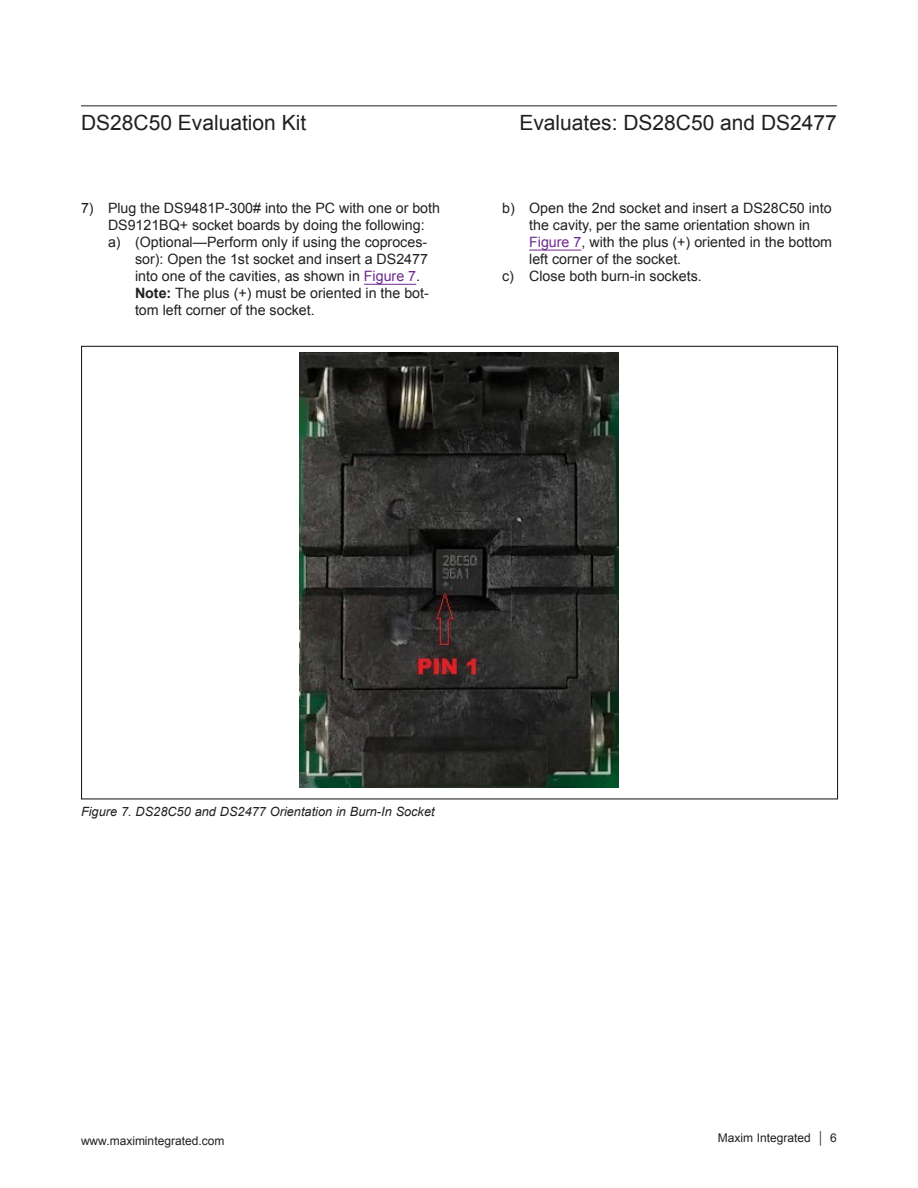
<style>
.page{position:relative;width:918px;height:1188px;background:#fff}
.page>*{position:absolute;margin:0;border:0;box-sizing:border-box;transform-origin:0 0}
.t1{font:21px "Arial";color:#231f20}
.Body_Text_Indent_-_N{font:14.25px/17.1px "Arial";color:#231f20}
.Caption_-_Figures{font:italic 12.75px "Arial";color:#231f20}
.t2{font:12px "Arial";color:#231f20}
.s1{color:#6e298d}
.s2{font-weight:700}
</style>
<div class="page">
<hr style="left:81px;top:105px;width:756px;height:1px;background:#231f20">
<hr style="left:364px;top:284px;width:52px;height:1px;background:#6e298d">
<hr style="left:529px;top:250px;width:52px;height:1px;background:#6e298d">
<img style="left:299px;top:353px;width:320px;height:435px">
<h1 class="t1" style="left:81px;top:108px;width:227px">DS28C50 Evaluation Kit</h1>
<h1 class="t1" style="left:519px;top:108px;width:319px">Evaluates: DS28C50 and DS2477</h1>
<p class="Body_Text_Indent_-_N" style="left:108px;top:199px;width:334px;text-indent:-27px">7) Plug the DS9481P-300# into the PC with one or both<br>DS9121BQ+ socket boards by doing the following:</p>
<p class="Body_Text_Indent_-_N" style="left:135px;top:234px;width:295px;text-indent:-27px">a) (Optional—Perform only if using the coproces&shy;sor): Open the 1st socket and insert a DS2477 into one of the cavities, as shown in <span class="s1">Figure 7</span>.<br><span class="s2">Note:</span> The plus (+) must be oriented in the bot&shy;tom left corner of the socket.</p>
<p class="Body_Text_Indent_-_N" style="left:529px;top:199px;width:304px;text-indent:-27px">b) Open the 2nd socket and insert a DS28C50 into the cavity, per the same orientation shown in <span class="s1">Figure 7</span>, with the plus (+) oriented in the bottom left corner of the socket.</p>
<p class="Body_Text_Indent_-_N" style="left:502px;top:268px;width:201px">c) Close both burn-in sockets.</p>
<p class="Caption_-_Figures" style="left:81px;top:803px;width:355px">Figure 7. DS28C50 and DS2477 Orientation in Burn-In Socket</p>
<p class="t2" style="left:81px;top:1133px;width:145px">www.maximintegrated.com</p>
<p class="t2" style="left:718px;top:1130px;width:121px">Maxim Integrated │ 6</p>
</div>
